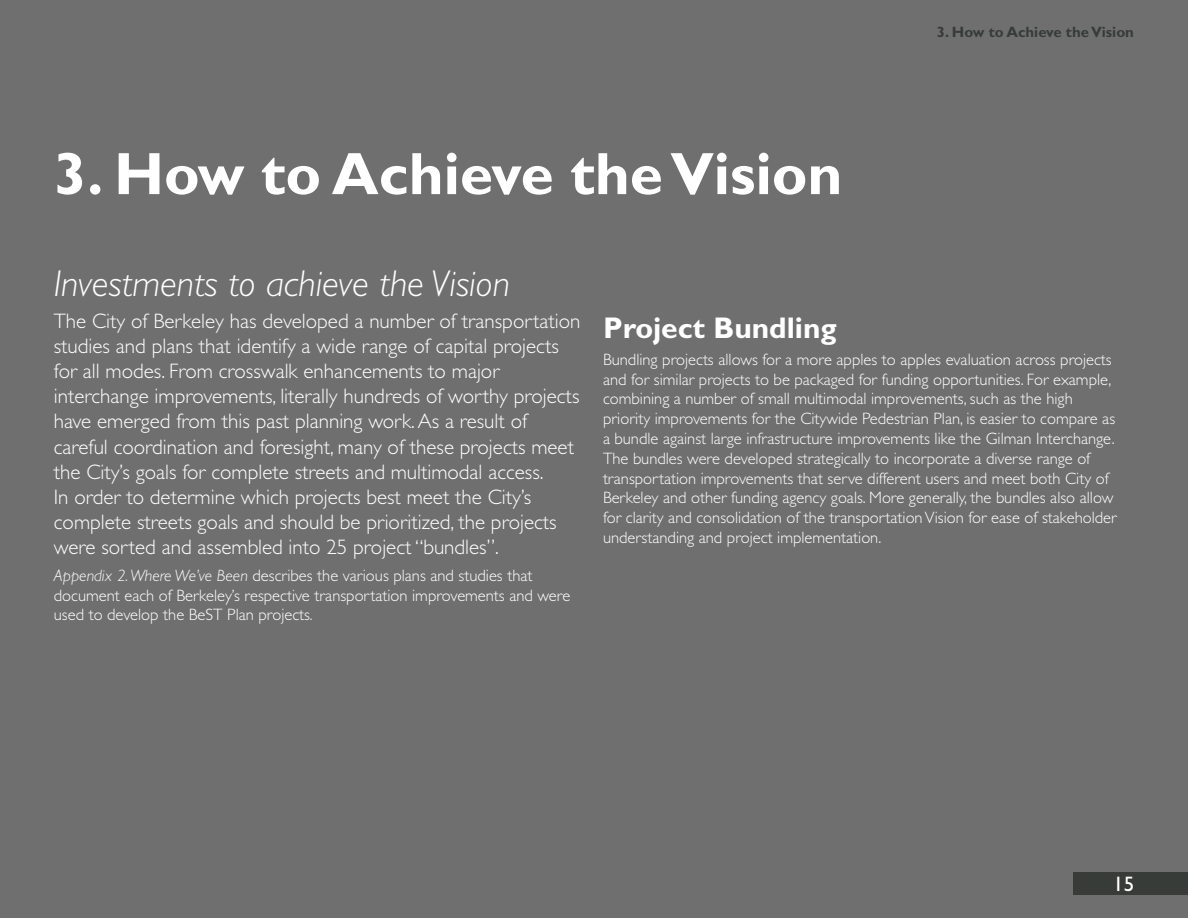
<style>
.page{position:relative;width:1188px;height:918px;background:#6f6f70}
.page>*{position:absolute;margin:0;border:0;box-sizing:border-box;transform-origin:0 0}
.t1{font:700 60px "Gill Sans Std";color:#fff}
.t2{font:italic 300 37.5px "Gill Sans Std";color:#fff}
.t3{font:700 30px "Gill Sans Std";color:#fff}
.t4{font:300 21px/25.2px "Gill Sans Std";color:#fff}
.t5{font:21px "Gill Sans Std";color:#fff}
.t6{font:300 16.5px/19.8px "Gill Sans Std";color:#fff}
.t7{font:700 15px "Gill Sans Std";color:#383c39}
.t8{font:700 15px "Gill Sans Std";color:#fff}
.s1{font-style:italic}
</style>
<div class="page">
<div style="left:1074px;top:873px;width:114px;height:22px;background:#383c39"></div>
<h1 class="t1" style="left:54px;top:138px;width:790px">3. How to Achieve the Vision</h1>
<p class="t7" style="left:937px;top:23px;width:199px">3. How to Achieve the Vision</p>
<h2 class="t2" style="left:54px;top:262px;width:458px">Investments to achieve the Vision</h2>
<p class="t4" style="left:54px;top:308px;width:528px">The City of Berkeley has developed a number of transportation studies and plans that identify a wide range of capital projects for all modes. From crosswalk enhancements to major interchange improvements, literally hundreds of worthy projects have emerged from this past planning work. As a result of careful coordination and foresight, many of these projects meet the City’s goals for complete streets and multimodal access.<br>In order to determine which projects best meet the City’s complete streets goals and should be prioritized, the projects were sorted and assembled into 25 project “bundles”.</p>
<p class="t6" style="left:54px;top:566px;width:518px"><span class="s1">Appendix 2. Where We’ve Been</span> describes the various plans and studies that document each of Berkeley’s respective transportation improvements and were used to develop the BeST Plan projects<span class="s1">.</span></p>
<h3 class="t3" style="left:603px;top:310px;width:235px">Project Bundling</h3>
<p class="t6" style="left:603px;top:350px;width:515px">Bundling projects allows for a more apples to apples evaluation across projects and for similar projects to be packaged for funding opportunities. For example, combining a number of small multimodal improvements, such as the high priority improvements for the Citywide Pedestrian Plan, is easier to compare as a bundle against large infrastructure improvements like the Gilman Interchange.<br>The bundles were developed strategically to incorporate a diverse range of transportation improvements that serve different users and meet both City of Berkeley and other funding agency goals. More generally, the bundles also allow for clarity and consolidation of the transportation Vision for ease of stakeholder understanding and project implementation.</p>
<p class="t8" style="left:1118px;top:873px;width:18px">15</p>
<p class="t5" style="left:1113px;top:872px;width:22px">15</p>
</div>
